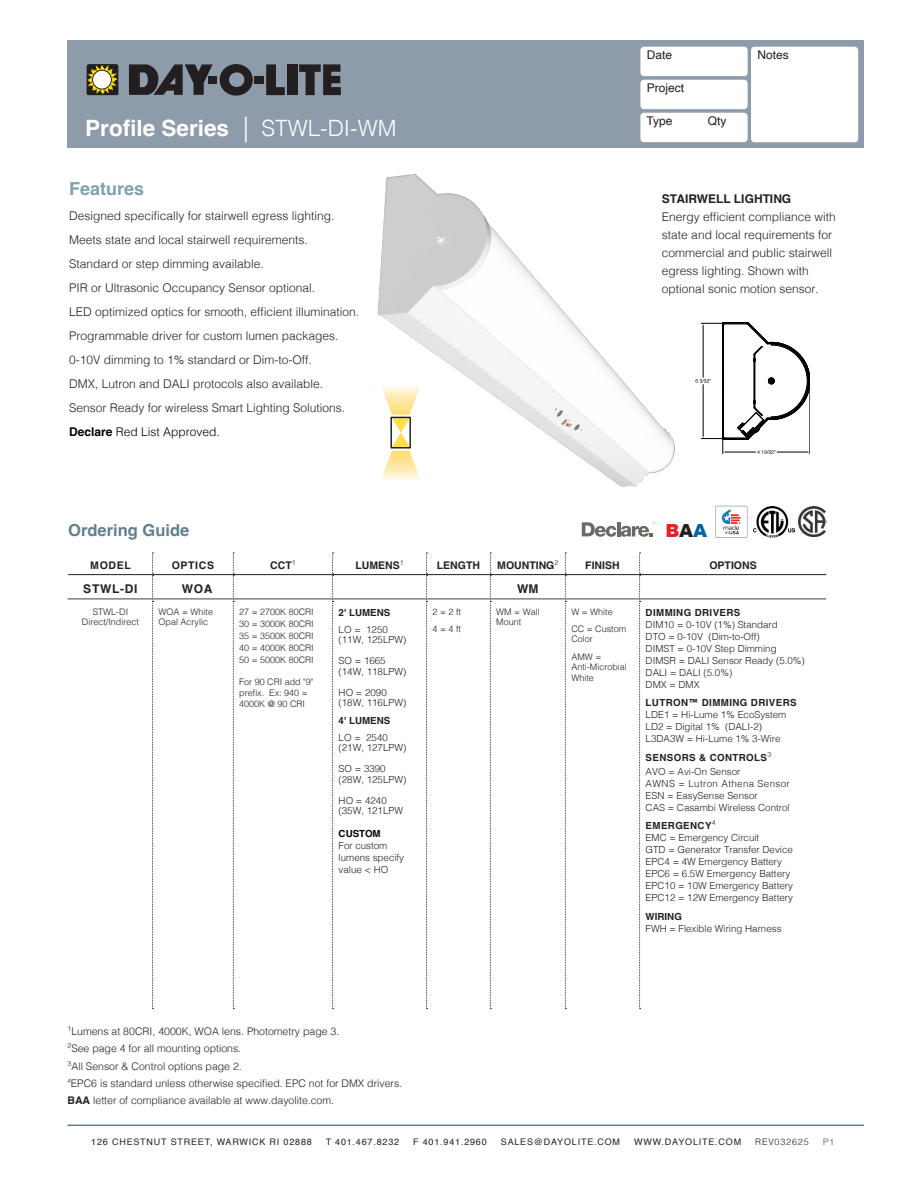
<style>
.page{position:relative;width:918px;height:1188px;background:#fff}
.page>*{position:absolute;margin:0;border:0;box-sizing:border-box;transform-origin:0 0}
.product_name{font:700 22.5px "Helvetica";color:#fff}
.t1{font:700 18px "Helvetica";color:#80a0b4}
.t2{font:900 18px "Arial";color:#ee1d23}
.section_headers{font:700 16.5px "Helvetica";color:#637e90}
.t3{font:300 12px/18px "Helvetica";color:#231f20}
.t4{font:700 12px "Helvetica";color:#231f20}
.t5{font:12px "Helvetica";color:#231f20}
.body_copy{font:300 12px "Helvetica";color:#000}
.lamp_lumens_text{font:300 10.5px "Helvetica";color:#231f20}
.t6{font:700 10.5px "Helvetica";color:#231f20}
.t7{font:300 9.75px/12px "Helvetica";color:#231f20}
.t8{font:700 9.75px/13.5px "Helvetica";letter-spacing:.04em;color:#231f20}
.t9{font:300 9px/10.5px "Helvetica";color:#231f20}
.t10{font:9px "Helvetica";letter-spacing:.09em;color:#231f20}
.t11{font:300 9px "Helvetica";letter-spacing:.09em;color:#231f20}
.t12{font:9px "Helvetica";color:#637e90}
.t13{font:8.7px/11.7px "Arial";letter-spacing:.01em;color:#231f20;text-align:center}
.s1{font-weight:300;font-size:25.5px}
.s2{font-weight:300}
.s3{font-weight:700}
.s4{color:#231f20}
.s5{color:#0063a5}
.s6{font-weight:700;color:#000}
</style>
<div class="page">
<div style="left:68px;top:40px;width:796px;height:108px;background:#8e9bab"></div>
<hr style="left:68px;top:1125px;width:796px;height:1px;background:#637e90">
<svg style="left:87px;top:64px;width:31px;height:32px"></svg>
<div style="left:93px;top:70px;width:18px;height:19px;background:#fff;border-radius:50%"></div>
<div style="left:92px;top:70px;width:20px;height:19px;border:1px solid #231f20;border-radius:50%"></div>
<svg style="left:129px;top:64px;width:84px;height:31px"></svg>
<div style="left:209px;top:77px;width:8px;height:7px;background:#231f20"></div>
<svg style="left:220px;top:64px;width:33px;height:32px"></svg>
<div style="left:255px;top:76px;width:9px;height:8px;background:#231f20"></div>
<svg style="left:266px;top:64px;width:19px;height:31px"></svg>
<div style="left:287px;top:64px;width:10px;height:31px;background:#231f20"></div>
<svg style="left:299px;top:64px;width:42px;height:31px"></svg>
<div style="left:640px;top:113px;width:108px;height:29px;background:#fff;border-radius:4px"></div>
<div style="left:640px;top:80px;width:108px;height:29px;background:#fff;border-radius:4px"></div>
<div style="left:640px;top:47px;width:108px;height:29px;background:#fff;border-radius:4px"></div>
<div style="left:751px;top:47px;width:107px;height:95px;background:#fff;border-radius:4px"></div>
<svg style="left:68px;top:553px;width:758px;height:456px"></svg>
<svg style="left:152px;top:553px;width:2px;height:456px"></svg>
<svg style="left:233px;top:553px;width:1px;height:456px"></svg>
<svg style="left:332px;top:553px;width:2px;height:456px"></svg>
<svg style="left:426px;top:553px;width:2px;height:456px"></svg>
<svg style="left:490px;top:553px;width:1px;height:456px"></svg>
<svg style="left:565px;top:553px;width:1px;height:456px"></svg>
<svg style="left:639px;top:553px;width:2px;height:456px"></svg>
<hr style="left:68px;top:574px;width:85px;height:1px;background:#231f20">
<hr style="left:153px;top:574px;width:80px;height:1px;background:#231f20">
<hr style="left:233px;top:574px;width:100px;height:1px;background:#231f20">
<hr style="left:333px;top:574px;width:94px;height:1px;background:#231f20">
<hr style="left:427px;top:574px;width:63px;height:1px;background:#231f20">
<hr style="left:490px;top:574px;width:75px;height:1px;background:#231f20">
<hr style="left:565px;top:574px;width:75px;height:1px;background:#231f20">
<hr style="left:640px;top:574px;width:186px;height:1px;background:#231f20">
<hr style="left:68px;top:598px;width:758px;height:2px;background:#7e8083">
<hr style="left:810px;top:383px;width:1px;height:71px;background:#000">
<svg style="left:696px;top:322px;width:114px;height:132px"></svg>
<img style="left:377px;top:174px;width:298px;height:313px">
<img style="left:798px;top:506px;width:28px;height:31px">
<svg style="left:715px;top:506px;width:32px;height:32px"></svg>
<img style="left:754px;top:506px;width:41px;height:32px">
<svg style="left:582px;top:520px;width:76px;height:17px"></svg>
<p class="t5" style="left:647px;top:45px;width:27px">Date</p>
<p class="t5" style="left:757px;top:45px;width:33px">Notes</p>
<p class="product_name" style="left:85px;top:114px;width:313px">Profile Series <span class="s1">|</span> <span class="s2">STWL-DI-WM</span></p>
<p class="t1" style="left:69px;top:178px;width:77px">Features</p>
<p class="t3" style="left:69px;top:205px;width:267px">Designed specifically for stairwell egress lighting.</p>
<p class="t3" style="left:69px;top:229px;width:240px">Meets state and local stairwell requirements.</p>
<p class="t3" style="left:69px;top:253px;width:196px">Standard or step dimming available.</p>
<p class="t3" style="left:69px;top:277px;width:248px">PIR or Ultrasonic Occupancy Sensor optional.</p>
<p class="t3" style="left:69px;top:301px;width:292px">LED optimized optics for smooth, efficient illumination.</p>
<p class="t3" style="left:69px;top:325px;width:271px">Programmable driver for custom lumen packages.</p>
<p class="t3" style="left:69px;top:349px;width:244px">0-10V dimming to 1% standard or Dim-to-Off.</p>
<p class="t3" style="left:69px;top:373px;width:256px">DMX, Lutron and DALI protocols also available.</p>
<p class="t3" style="left:69px;top:397px;width:278px">Sensor Ready for wireless Smart Lighting Solutions.</p>
<p class="body_copy" style="left:69px;top:421px;width:152px"><span class="s3">Declare</span> Red List Approved.</p>
<p class="t5" style="left:647px;top:78px;width:39px">Project</p>
<p class="t5" style="left:647px;top:111px;width:28px">Type</p>
<p class="t5" style="left:708px;top:111px;width:20px">Qty</p>
<p class="t4" style="left:662px;top:191px;width:131px">STAIRWELL LIGHTING</p>
<p class="t3" style="left:662px;top:206px;width:175px">Energy efficient compliance with state and local requirements for commercial and public stairwell egress lighting. Shown with optional sonic motion sensor.</p>
<p class="section_headers" style="left:68px;top:520px;width:123px">Ordering Guide</p>
<p class="t6" style="left:90px;top:559px;width:42px">MODEL</p>
<p class="t6" style="left:172px;top:559px;width:44px">OPTICS</p>
<p class="t6" style="left:270px;top:559px;width:27px">CCT<sup>1</sup></p>
<p class="t6" style="left:356px;top:559px;width:50px">LUMENS<sup>1</sup></p>
<p class="t6" style="left:437px;top:559px;width:45px">LENGTH</p>
<p class="t6" style="left:497px;top:559px;width:63px">MOUNTING<sup>2</sup></p>
<p class="t6" style="left:585px;top:559px;width:36px">FINISH</p>
<p class="t6" style="left:709px;top:559px;width:49px">OPTIONS</p>
<p class="t4" style="left:83px;top:581px;width:56px">STWL-DI</p>
<p class="t4" style="left:182px;top:581px;width:32px">WOA</p>
<p class="t4" style="left:517px;top:581px;width:23px">WM</p>
<p class="t9" style="left:82px;top:606px;width:59px;text-align:center">STWL-DI<br>Direct/Indirect</p>
<p class="t9" style="left:159px;top:606px;width:56px">WOA = White<br>Opal Acrylic</p>
<p class="t9" style="left:239px;top:605px;width:76px;line-height:12px;text-align:justify">27 = 2700K 80CRI 30 = 3000K 80CRI 35 = 3500K 80CRI 40 = 4000K 80CRI 50 = 5000K 80CRI</p>
<p class="t9" style="left:239px;top:676px;width:76px">For 90 CRI add "9" prefix. Ex: 940 =<br>4000K @ 90 CRI</p>
<p class="t2" style="left:665px;top:517px;width:43px">B<span class="s4">A</span><span class="s5">A</span></p>
<p class="t9" style="left:433px;top:606px;width:30px">2 = 2 ft</p>
<p class="t9" style="left:433px;top:623px;width:30px">4 = 4 ft</p>
<p class="t8" style="left:339px;top:606px;width:53px">2' LUMENS</p>
<p class="t7" style="left:339px;top:623px;width:69px;line-height:10.5px">LO = 1250 (11W, 125LPW)</p>
<p class="t7" style="left:339px;top:655px;width:69px;line-height:10.5px">SO = 1665 (14W, 118LPW)</p>
<p class="t7" style="left:339px;top:686px;width:69px;line-height:10.5px">HO = 2090 (18W, 116LPW)</p>
<p class="t8" style="left:339px;top:714px;width:53px">4' LUMENS</p>
<p class="t7" style="left:339px;top:731px;width:69px;line-height:10.5px">LO = 2540 (21W, 127LPW)</p>
<p class="t7" style="left:339px;top:763px;width:69px;line-height:10.5px">SO = 3390 (28W, 125LPW)</p>
<p class="t7" style="left:339px;top:794px;width:66px;line-height:10.5px">HO = 4240 (35W, 121LPW</p>
<p class="t7" style="left:339px;top:827px;width:67px"><span class="s6">CUSTOM<br></span>For custom lumens specify value &lt; HO</p>
<p class="t7" style="left:646px;top:605px;width:161px"><span class="s3">DIMMING DRIVERS<br></span>DIM10 = 0-10V (1%) Standard<br>DTO = 0-10V (Dim-to-Off)<br>DIMST = 0-10V Step Dimming<br>DIMSR = DALI Sensor Ready (5.0%)<br>DALI = DALI (5.0%)<br>DMX = DMX</p>
<p class="t7" style="left:646px;top:696px;width:153px"><span class="s3">LUTRON™ DIMMING DRIVERS<br></span>LDE1 = Hi-Lume 1% EcoSystem<br>LD2 = Digital 1% (DALI-2)<br>L3DA3W = Hi-Lume 1% 3-Wire</p>
<p class="t8" style="left:646px;top:752px;width:127px">SENSORS &amp; CONTROLS<sup>3<br></sup><span class="s2">AVO = Avi-On Sensor</span></p>
<p class="t7" style="left:646px;top:776px;width:146px">AWNS = Lutron Athena Sensor<br>ESN = EasySense Sensor<br>CAS = Casambi Wireless Control</p>
<p class="t7" style="left:646px;top:819px;width:149px"><span class="s3">EMERGENCY</span><sup>4<br></sup>EMC = Emergency Circuit<br>GTD = Generator Transfer Device<br>EPC4 = 4W Emergency Battery<br>EPC6 = 6.5W Emergency Battery<br>EPC10 = 10W Emergency Battery<br>EPC12 = 12W Emergency Battery</p>
<p class="t7" style="left:646px;top:910px;width:137px"><span class="s3">WIRING<br></span>FWH = Flexible Wiring Harness</p>
<p class="t9" style="left:496px;top:606px;width:45px">WM = Wall<br>Mount</p>
<p class="t9" style="left:571px;top:606px;width:43px">W = White</p>
<p class="t9" style="left:571px;top:623px;width:56px">CC = Custom<br>Color</p>
<p class="t9" style="left:571px;top:651px;width:57px">AMW =<br>Anti-Microbial<br>White</p>
<p class="t13" style="left:608px;top:857px;width:90px">Recessed Asymmetric<br>Indirect</p>
<p class="lamp_lumens_text" style="left:68px;top:1022px;width:273px"><sup>1</sup>Lumens at 80CRI, 4000K, WOA lens. Photometry page 3.</p>
<p class="lamp_lumens_text" style="left:68px;top:1040px;width:175px"><sup>2</sup>See page 4 for all mounting options.</p>
<p class="lamp_lumens_text" style="left:68px;top:1057px;width:176px"><sup>3</sup>All Sensor &amp; Control options page 2.</p>
<p class="lamp_lumens_text" style="left:68px;top:1074px;width:336px"><sup>4</sup>EPC6 is standard unless otherwise specified. EPC not for DMX drivers.</p>
<p class="lamp_lumens_text" style="left:68px;top:1091px;width:268px"><span class="s3">BAA</span> letter of compliance available at www.dayolite.com.</p>
<p class="t10" style="left:91px;top:1135px;width:222px">126 CHESTNUT STREET, WARWICK RI 02888</p>
<p class="t10" style="left:326px;top:1135px;width:75px">T 401.467.8232</p>
<p class="t10" style="left:413px;top:1135px;width:75px">F 401.941.2960</p>
<p class="t10" style="left:501px;top:1135px;width:121px">SALES@DAYOLITE.COM</p>
<p class="t10" style="left:634px;top:1135px;width:108px">WWW.DAYOLITE.COM</p>
<p class="t11" style="left:755px;top:1134px;width:55px">REV032625</p>
<p class="t12" style="left:823px;top:1135px;width:13px">P1</p>
</div>
